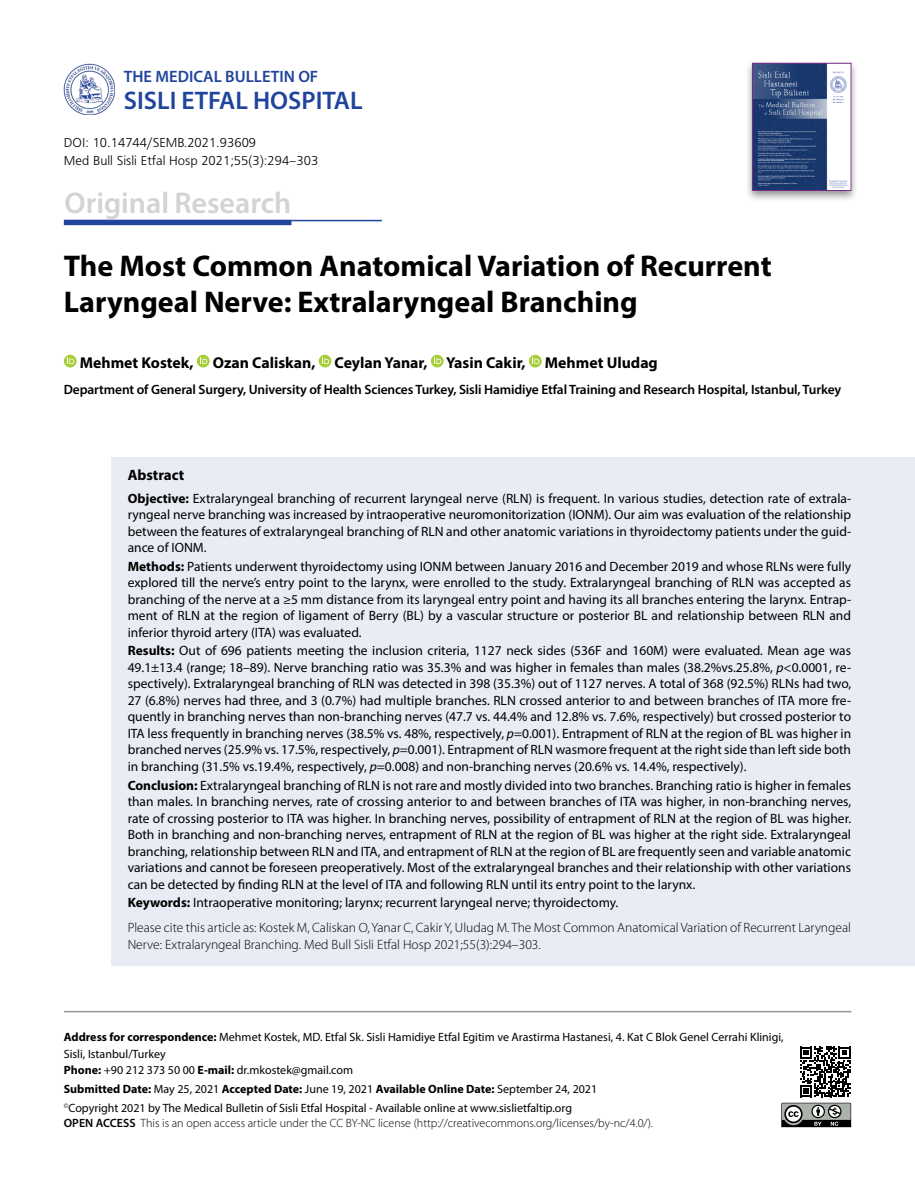
<style>
.page{position:relative;width:915px;height:1191px;background:#fff}
.page>*{position:absolute;margin:0;border:0;box-sizing:border-box;transform-origin:0 0}
.t1{font:700 30px/36px "Myriad Pro";color:#000}
.t2{font:600 30px "Myriad Pro";color:#d1d3d4}
.t3{font:600 25.5px "Myriad Pro";color:#20449c}
.t4{font:600 16.5px "Myriad Pro";color:#20449c}
.t5{font:700 15.75px "Myriad Pro";color:#000}
.t6{font:700 15px "Myriad Pro";color:#000}
.t7{font:13.5px/16.5px "Myriad Pro";color:#000;text-align:justify}
.t8{font:300 13.5px/25px "Myriad Pro";color:#000}
.t9{font:600 13.5px "Myriad Pro";letter-spacing:-.01em;color:#000}
.t10{font:13.5px/18px "Frugal Normal Tr";color:#000}
.t11{font:12px/16.5px "Myriad Pro";color:#000}
.t12{font:300 12px "Myriad Pro";color:#000}
.s1{font-weight:700}
.s2{font-style:italic}
.s3{font-weight:400}
.s4{font-weight:600}
</style>
<div class="page">
<div style="left:112px;top:456px;width:802px;height:509px;background:#e9ecf5"></div>
<svg style="left:64px;top:355px;width:13px;height:12px"></svg>
<svg style="left:67px;top:357px;width:7px;height:7px"></svg>
<div style="left:197px;top:355px;width:12px;height:12px;background:#a6ce3a;border-radius:50%"></div>
<svg style="left:200px;top:357px;width:7px;height:7px"></svg>
<svg style="left:318px;top:355px;width:13px;height:12px"></svg>
<svg style="left:322px;top:357px;width:7px;height:7px"></svg>
<svg style="left:430px;top:355px;width:13px;height:12px"></svg>
<svg style="left:434px;top:357px;width:7px;height:7px"></svg>
<svg style="left:528px;top:355px;width:13px;height:12px"></svg>
<svg style="left:532px;top:357px;width:7px;height:7px"></svg>
<hr style="left:64px;top:1011px;width:787px;height:1px;background:#939598">
<img style="left:64px;top:64px;width:51px;height:51px">
<div style="left:744px;top:59px;width:114px;height:143px;background:#000;opacity:.43"></div>
<img style="left:754px;top:65px;width:94px;height:124px">
<div style="left:752px;top:63px;width:98px;height:128px;border:1px solid #792b88"></div>
<svg style="left:781px;top:1046px;width:71px;height:82px"></svg>
<hr style="left:65px;top:220px;width:317px;height:1px;background:#20449c">
<div style="left:64px;top:220px;width:227px;height:5px;background:#20449c"></div>
<p class="t4" style="left:124px;top:66px;width:196px">THE MEDICAL BULLETIN OF</p>
<h2 class="t3" style="left:124px;top:84px;width:240px">SISLI ETFAL HOSPITAL</h2>
<p class="t10" style="left:64px;top:133px;width:256px">DOI: 10.14744/SEMB.2021.93609<br>Med Bull Sisli Etfal Hosp 2021;55(3):294–303</p>
<h1 class="t2" style="left:65px;top:184px;width:228px">Original Research</h1>
<h1 class="t1" style="left:64px;top:247px;width:709px">The Most Common Anatomical Variation of Recurrent<br>Laryngeal Nerve: Extralaryngeal Branching</h1>
<p class="t5" style="left:80px;top:352px;width:579px">Mehmet Kostek, Ozan Caliskan, Ceylan Yanar, Yasin Cakir, Mehmet Uludag</p>
<p class="t9" style="left:64px;top:381px;width:778px">Department of General Surgery, University of Health Sciences Turkey, Sisli Hamidiye Etfal Training and Research Hospital, Istanbul, Turkey</p>
<p class="t6" style="left:128px;top:465px;width:58px">Abstract</p>
<p class="t7" style="left:128px;top:489px;width:724px"><span class="s1">Objective:</span> Extralaryngeal branching of recurrent laryngeal nerve (RLN) is frequent. In various studies, detection rate of extrala&shy;ryngeal nerve branching was increased by intraoperative neuromonitorization (IONM). Our aim was evaluation of the relationship between the features of extralaryngeal branching of RLN and other anatomic variations in thyroidectomy patients under the guid&shy;ance of IONM.</p>
<p class="t7" style="left:128px;top:558px;width:724px"><span class="s1">Methods:</span> Patients underwent thyroidectomy using IONM between January 2016 and December 2019 and whose RLNs were fully explored till the nerve’s entry point to the larynx, were enrolled to the study. Extralaryngeal branching of RLN was accepted as branching of the nerve at a ≥5 mm distance from its laryngeal entry point and having its all branches entering the larynx. Entrap&shy;ment of RLN at the region of ligament of Berry (BL) by a vascular structure or posterior BL and relationship between RLN and inferior thyroid artery (ITA) was evaluated.</p>
<p class="t7" style="left:128px;top:642px;width:724px"><span class="s1">Results:</span> Out of 696 patients meeting the inclusion criteria, 1127 neck sides (536F and 160M) were evaluated. Mean age was 49.1±13.4 (range; 18–89). Nerve branching ratio was 35.3% and was higher in females than males (38.2%vs.25.8%, <span class="s2">p</span>&lt;0.0001, re&shy;spectively). Extralaryngeal branching of RLN was detected in 398 (35.3%) out of 1127 nerves. A total of 368 (92.5%) RLNs had two, 27 (6.8%) nerves had three, and 3 (0.7%) had multiple branches. RLN crossed anterior to and between branches of ITA more fre&shy;quently in branching nerves than non-branching nerves (47.7 vs. 44.4% and 12.8% vs. 7.6%, respectively) but crossed posterior to ITA less frequently in branching nerves (38.5% vs. 48%, respectively, <span class="s2">p</span>=0.001). Entrapment of RLN at the region of BL was higher in branched nerves (25.9% vs. 17.5%, respectively, <span class="s2">p</span>=0.001). Entrapment of RLN wasmore frequent at the right side than left side both in branching (31.5% vs.19.4%, respectively, <span class="s2">p</span>=0.008) and non-branching nerves (20.6% vs. 14.4%, respectively).</p>
<p class="t7" style="left:128px;top:776px;width:724px"><span class="s1">Conclusion:</span> Extralaryngeal branching of RLN is not rare and mostly divided into two branches. Branching ratio is higher in females than males. In branching nerves, rate of crossing anterior to and between branches of ITA was higher, in non-branching nerves, rate of crossing posterior to ITA was higher. In branching nerves, possibility of entrapment of RLN at the region of BL was higher.<br>Both in branching and non-branching nerves, entrapment of RLN at the region of BL was higher at the right side. Extralaryngeal branching, relationship between RLN and ITA, and entrapment of RLN at the region of BL are frequently seen and variable anatomic variations and cannot be foreseen preoperatively. Most of the extralaryngeal branches and their relationship with other variations can be detected by finding RLN at the level of ITA and following RLN until its entry point to the larynx.</p>
<p class="t8" style="left:128px;top:890px;width:724px"><span class="s1">Keywords:</span> <span class="s3">Intraoperative monitoring; larynx; recurrent laryngeal nerve; thyroidectomy.<br></span>Please cite this article as: Kostek M, Caliskan O, Yanar C, Cakir Y, Uludag M. The Most Common Anatomical Variation of Recurrent Laryngeal</p>
<p class="t8" style="left:128px;top:932px;width:414px">Nerve: Extralaryngeal Branching. Med Bull Sisli Etfal Hosp 2021;55(3):294–303.</p>
<p class="t11" style="left:64px;top:1028px;width:721px"><span class="s1">Address for correspondence:</span> Mehmet Kostek, MD. Etfal Sk. Sisli Hamidiye Etfal Egitim ve Arastirma Hastanesi, 4. Kat C Blok Genel Cerrahi Klinigi,<br>Sisli, Istanbul/Turkey<br><span class="s1">Phone:</span> +90 212 373 50 00 <span class="s1">E-mail:</span> dr.mkostek@gmail.com</p>
<p class="t11" style="left:64px;top:1079px;width:535px;line-height:18.6px"><span class="s1">Submitted Date:</span> May 25, 2021 <span class="s1">Accepted Date:</span> June 19, 2021 <span class="s1">Available Online Date:</span> September 24, 2021 <sup>©</sup>Copyright 2021 by The Medical Bulletin of Sisli Etfal Hospital - Available online at www.sislietfaltip.org</p>
<p class="t12" style="left:64px;top:1116px;width:590px"><span class="s4">OPEN ACCESS</span> This is an open access article under the CC BY-NC license (http://creativecommons.org/licenses/by-nc/4.0/).</p>
</div>
